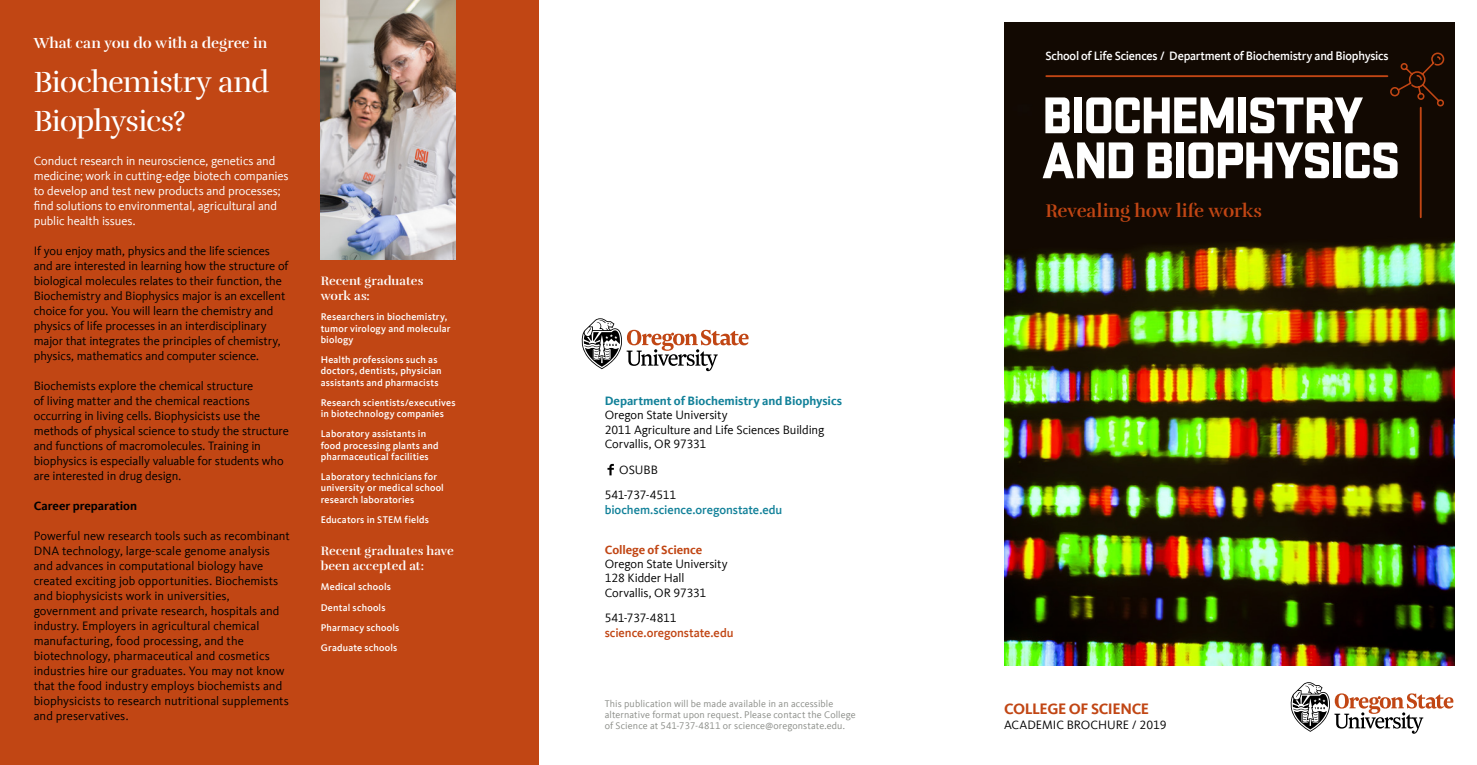
<style>
.page{position:relative;width:1477px;height:765px;background:#fff}
.page>*{position:absolute;margin:0;border:0;box-sizing:border-box;transform-origin:0 0}
.t1{font:900 53.75px/45px "Stratum 2";letter-spacing:-.05em;color:#fff}
.t2{font:30px/38.8px "Rufina Stencil Regular";letter-spacing:-.03em;color:#fff}
.t3{font:18.75px "Rufina Stencil Bold";letter-spacing:-.01em;color:#c14614}
.t4{font:700 15.62px "Kievit Offc";letter-spacing:-.03em;color:#c14614}
.t5{font:15px "Rufina Stencil Bold";letter-spacing:-.005em;color:#fff}
.t6{font:12.5px/15px "Kievit Offc";letter-spacing:-.005em;color:#000}
.t7{font:12.5px/15px "Kievit Offc";letter-spacing:-.01em;color:#fff}
.t8{font:500 12.5px "Kievit Offc";letter-spacing:-.02em;color:#fff}
.t9{font:12.5px/15px "Rufina Stencil Bold";letter-spacing:.005em;color:#fff}
.t10{font:700 12.5px "Kievit Offc";color:#128199}
.t11{font:500 12.5px "Kievit Offc";letter-spacing:-.005em;color:#128199}
.t12{font:500 12.5px "Kievit Offc";letter-spacing:-.005em;color:#c14614}
.t13{font:700 12.5px "Kievit Offc";color:#000}
.t14{font:700 12.5px "Kievit Offc";letter-spacing:-.005em;color:#c14614}
.t15{font:500 10px/11.2px "Kievit Offc";letter-spacing:.015em;color:#fff}
.t16{font:10px/11.2px "Kievit Offc";letter-spacing:.01em;color:#8b8d88}
</style>
<div class="page">
<img style="left:1004px;top:22px;width:450px;height:643px">
<div style="left:0;top:0;width:538px;height:765px;background:#c14614"></div>
<img style="left:321px;top:0;width:134px;height:260px">
<svg style="left:607px;top:464px;width:6px;height:11px"></svg>
<svg style="left:581px;top:318px;width:167px;height:53px"></svg>
<svg style="left:1290px;top:682px;width:162px;height:52px"></svg>
<hr style="left:1419px;top:108px;width:2px;height:109px;background:#c14614">
<hr style="left:1046px;top:75px;width:340px;height:2px;background:#c14614">
<svg style="left:1388px;top:52px;width:56px;height:55px;background:#261004"></svg>
<p class="t5" style="left:34px;top:34px;width:235px">What can you do with a degree in</p>
<h2 class="t2" style="left:34px;top:63px;width:237px">Biochemistry and<br>Biophysics?</h2>
<p class="t7" style="left:34px;top:154px;width:256px">Conduct research in neuroscience, genetics and medicine; work in cutting-edge biotech companies to develop and test new products and processes; find solutions to environmental, agricultural and public health issues.</p>
<p class="t6" style="left:34px;top:244px;width:256px">If you enjoy math, physics and the life sciences and are interested in learning how the structure of biological molecules relates to their function, the Biochemistry and Biophysics major is an excellent choice for you. You will learn the chemistry and physics of life processes in an interdisciplinary major that integrates the principles of chemistry, physics, mathematics and computer science.</p>
<p class="t6" style="left:34px;top:379px;width:256px">Biochemists explore the chemical structure<br>of living matter and the chemical reactions occurring in living cells. Biophysicists use the methods of physical science to study the structure and functions of macromolecules. Training in biophysics is especially valuable for students who are interested in drug design.</p>
<p class="t13" style="left:34px;top:499px;width:105px">Career preparation</p>
<p class="t6" style="left:34px;top:529px;width:257px">Powerful new research tools such as recombinant DNA technology, large-scale genome analysis and advances in computational biology have created exciting job opportunities. Biochemists and biophysicists work in universities, government and private research, hospitals and industry. Employers in agricultural chemical manufacturing, food processing, and the biotechnology, pharmaceutical and cosmetics industries hire our graduates. You may not know that the food industry employs biochemists and biophysicists to research nutritional supplements and preservatives.</p>
<p class="t9" style="left:321px;top:273px;width:104px">Recent graduates work as:</p>
<p class="t15" style="left:321px;top:311px;width:131px">Researchers in biochemistry, tumor virology and molecular biology</p>
<p class="t15" style="left:321px;top:354px;width:122px">Health professions such as doctors, dentists, physician assistants and pharmacists</p>
<p class="t15" style="left:321px;top:397px;width:136px">Research scientists/executives in biotechnology companies</p>
<p class="t15" style="left:321px;top:428px;width:119px">Laboratory assistants in food processing plants and pharmaceutical facilities</p>
<p class="t15" style="left:321px;top:471px;width:125px">Laboratory technicians for university or medical school research laboratories</p>
<p class="t15" style="left:321px;top:514px;width:110px">Educators in STEM fields</p>
<p class="t9" style="left:321px;top:543px;width:135px">Recent graduates have been accepted at:</p>
<p class="t15" style="left:321px;top:577px;width:80px;line-height:20.2px">Medical schools<br>Dental schools<br>Pharmacy schools<br>Graduate schools</p>
<p class="t8" style="left:1045px;top:48px;width:345px">School of Life Sciences / Department of Biochemistry and Biophysics</p>
<p class="t10" style="left:604px;top:393px;width:239px">Department of Biochemistry and Biophysics</p>
<p class="t6" style="left:604px;top:408px;width:221px;line-height:14.4px">Oregon State University<br>2011 Agriculture and Life Sciences Building<br>Corvallis, OR 97331</p>
<p class="t6" style="left:604px;top:457px;width:73px;line-height:25.6px;text-align:center">OSUBB<br>541-737-4511</p>
<p class="t11" style="left:604px;top:502px;width:179px">biochem.science.oregonstate.edu</p>
<p class="t14" style="left:604px;top:542px;width:99px">College of Science</p>
<p class="t6" style="left:604px;top:557px;width:124px;line-height:14.4px">Oregon State University<br>128 Kidder Hall<br>Corvallis, OR 97331</p>
<p class="t6" style="left:604px;top:611px;width:73px">541-737-4811</p>
<p class="t12" style="left:604px;top:625px;width:130px">science.oregonstate.edu</p>
<h1 class="t1" style="left:1041px;top:89px;width:360px">BIOCHEMISTRY<br>AND BIOPHYSICS</h1>
<h3 class="t3" style="left:1045px;top:200px;width:218px">Revealing how life works</h3>
<p class="t16" style="left:604px;top:698px;width:252px">This publication will be made available in an accessible alternative format upon request. Please contact the College of Science at 541-737-4811 or science@oregonstate.edu.</p>
<p class="t4" style="left:1003px;top:700px;width:147px">COLLEGE OF SCIENCE</p>
<p class="t6" style="left:1003px;top:718px;width:164px">ACADEMIC BROCHURE / 2019</p>
</div>
